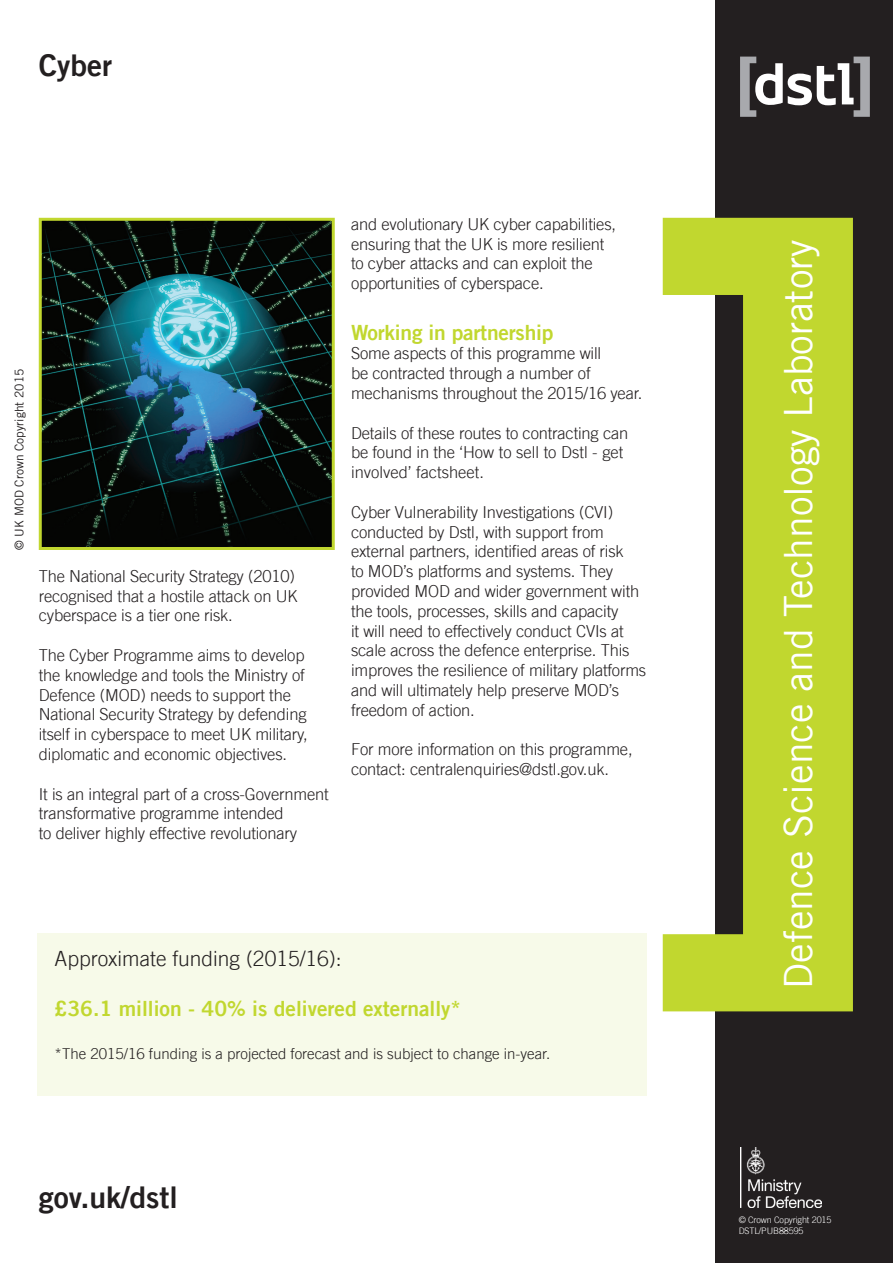
<style>
.page{position:relative;width:893px;height:1263px;background:#fff}
.page>*{position:absolute;margin:0;border:0;box-sizing:border-box;transform-origin:0 0}
.t1{font:39px "Trade Gothic";color:#fff}
.t2{font:30px "Trade Gothic Bold Two";color:#231f20}
.t3{font:21px "Trade Gothic Bold Two";color:#c1d72f}
.t4{font:300 21px "Trade Gothic";color:#231f20}
.t5{font:300 16.5px/19.8px "Trade Gothic";letter-spacing:-.01em;color:#231f20}
.t6{font:300 15px "Trade Gothic";color:#231f20}
.t7{font:12px "Trade Gothic";color:#231f20}
.t8{font:300 9px/10.8px "Trade Gothic";letter-spacing:-.01em;color:#fff}
</style>
<div class="page">
<div style="left:716px;top:0;width:177px;height:1263px;background:#231f20"></div>
<svg style="left:663px;top:218px;width:190px;height:793px;fill:#c1d72f"></svg>
<img style="left:740px;top:1147px;width:82px;height:61px">
<svg style="left:740px;top:57px;width:130px;height:60px"></svg>
<div style="left:38px;top:934px;width:609px;height:162px;background:#f7fae9"></div>
<img style="left:43px;top:222px;width:288px;height:324px">
<div style="left:39px;top:218px;width:296px;height:332px;border:3px solid #c1d72f"></div>
<p class="t2" style="left:39px;top:46px;width:75px">Cyber</p>
<p class="t7" style="left:12px;top:550px;width:183px;rotate:-90deg">© UK MOD Crown Copyright 2015</p>
<p class="t5" style="left:39px;top:566px;width:260px">The National Security Strategy (2010) recognised that a hostile attack on UK cyberspace is a tier one risk.</p>
<p class="t5" style="left:39px;top:645px;width:270px">The Cyber Programme aims to develop the knowledge and tools the Ministry of Defence (MOD) needs to support the National Security Strategy by defending itself in cyberspace to meet UK military, diplomatic and economic objectives.</p>
<p class="t5" style="left:39px;top:783px;width:291px">It is an integral part of a cross-Government transformative programme intended<br>to deliver highly effective revolutionary</p>
<p class="t5" style="left:351px;top:214px;width:267px">and evolutionary UK cyber capabilities, ensuring that the UK is more resilient to cyber attacks and can exploit the opportunities of cyberspace.</p>
<p class="t3" style="left:351px;top:319px;width:204px">Working in partnership</p>
<p class="t5" style="left:351px;top:343px;width:293px">Some aspects of this programme will<br>be contracted through a number of mechanisms throughout the 2015/16 year.</p>
<p class="t5" style="left:351px;top:422px;width:279px">Details of these routes to contracting can be found in the ‘How to sell to Dstl - get involved’ factsheet.</p>
<p class="t5" style="left:351px;top:502px;width:297px">Cyber Vulnerability Investigations (CVI) conducted by Dstl, with support from external partners, identified areas of risk<br>to MOD’s platforms and systems. They provided MOD and wider government with the tools, processes, skills and capacity<br>it will need to effectively conduct CVIs at scale across the defence enterprise. This improves the resilience of military platforms and will ultimately help preserve MOD’s freedom of action.</p>
<p class="t5" style="left:351px;top:739px;width:283px">For more information on this programme, contact: centralenquiries@dstl.gov.uk.</p>
<p class="t4" style="left:55px;top:946px;width:289px">Approximate funding (2015/16):</p>
<p class="t3" style="left:55px;top:996px;width:408px">£36.1 million - 40% is delivered externally*</p>
<p class="t6" style="left:55px;top:1045px;width:497px">*The 2015/16 funding is a projected forecast and is subject to change in-year.</p>
<p class="t2" style="left:39px;top:1179px;width:141px">gov.uk/dstl</p>
<p class="t1" style="left:775px;top:989px;width:751px;rotate:-90deg">Defence Science and Technology Laboratory</p>
<p class="t8" style="left:739px;top:1215px;width:94px">© Crown Copyright 2015<br>DSTL/PUB88595</p>
</div>
